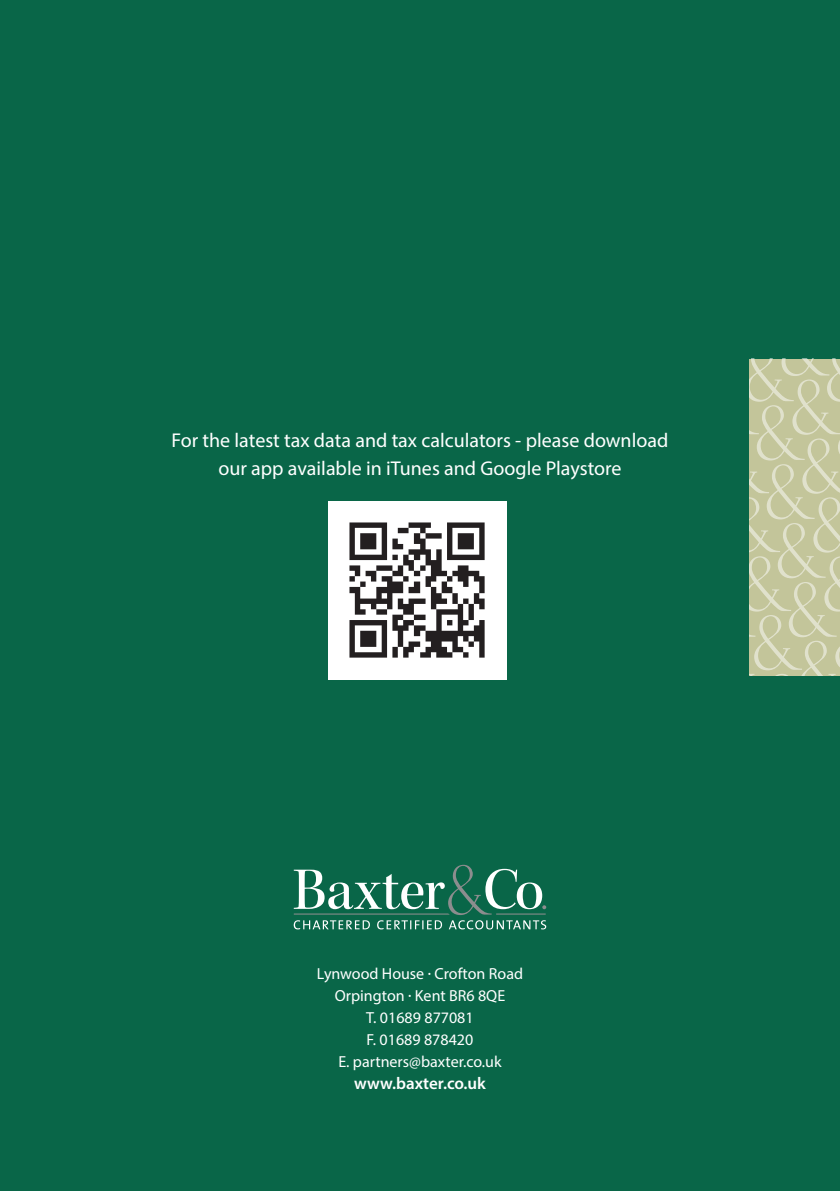
<style>
.page{position:relative;width:840px;height:1191px;background:#fff}
.page>*{position:absolute;margin:0;border:0;box-sizing:border-box;transform-origin:0 0}
.t1{font:20px/28px "Myriad Pro";color:#fff;text-align:center}
.t2{font:600 17px "Myriad Pro";color:#fff}
.t3{font:16px/22px "Myriad Pro";color:#fff;text-align:center}
</style>
<div class="page">
<div style="left:0;top:0;width:839px;height:1191px;background:#096648"></div>
<svg style="left:293px;top:864px;width:253px;height:65px"></svg>
<svg style="left:749px;top:359px;width:90px;height:316px"></svg>
<img style="left:328px;top:501px;width:177px;height:178px">
<p class="t1" style="left:171px;top:426px;width:498px">For the latest tax data and tax calculators - please download our app available in iTunes and Google Playstore</p>
<p class="t3" style="left:317px;top:962px;width:207px">Lynwood House · Crofton Road<br>Orpington · Kent BR6 8QE<br>T. 01689 877081<br>F. 01689 878420<br>E. partners@baxter.co.uk</p>
<p class="t2" style="left:354px;top:1072px;width:133px">www.baxter.co.uk</p>
</div>
